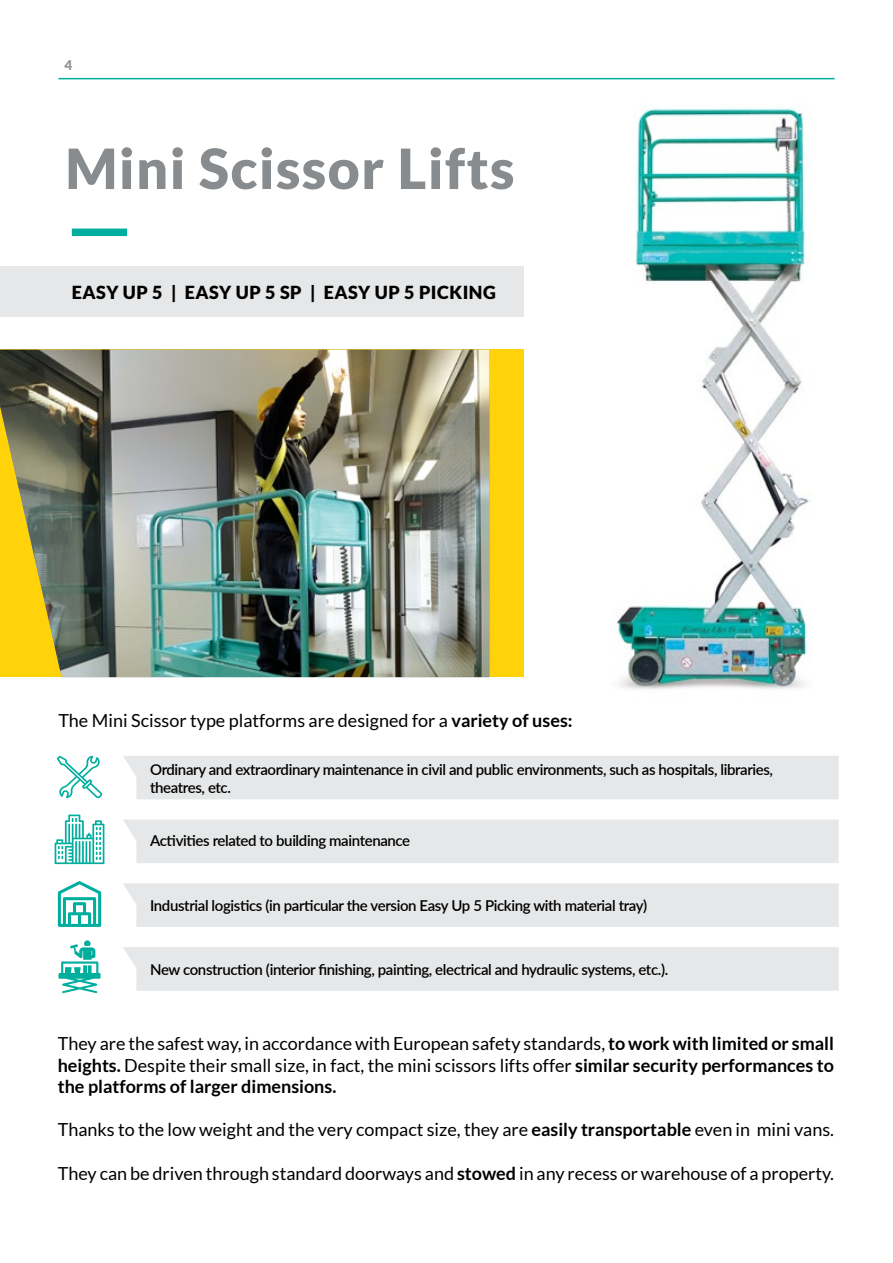
<style>
.page{position:relative;width:893px;height:1263px;background:#fff}
.page>*{position:absolute;margin:0;border:0;box-sizing:border-box;transform-origin:0 0}
.t1{font:900 55.5px "Lato";letter-spacing:.025em;color:#898c8e}
.t2{font:18px/21.6px "Lato";color:#000;text-align:justify}
.t3{font:900 18px "Lato";letter-spacing:.025em;color:#000}
.t4{font:600 15px/18px "Lato";letter-spacing:-.025em;color:#000}
.t5{font:900 13.5px "Lato";color:#939598}
.s1{font-weight:700}
</style>
<div class="page">
<hr style="left:58px;top:78px;width:777px;height:1px;background:#00ae9e">
<img style="left:617px;top:108px;width:192px;height:582px">
<div style="left:72px;top:229px;width:55px;height:7px;background:#00ae9e"></div>
<div style="left:0;top:267px;width:523px;height:50px;background:#e6e7e8"></div>
<div style="left:123px;top:756px;width:716px;height:43px;background:#e6e7e8"></div>
<div style="left:123px;top:819px;width:716px;height:44px;background:#e6e7e8"></div>
<div style="left:123px;top:883px;width:716px;height:44px;background:#e6e7e8"></div>
<div style="left:123px;top:947px;width:716px;height:44px;background:#e6e7e8"></div>
<svg style="left:55px;top:814px;width:49px;height:50px"></svg>
<svg style="left:57px;top:756px;width:45px;height:42px"></svg>
<svg style="left:59px;top:940px;width:42px;height:53px"></svg>
<svg style="left:58px;top:881px;width:43px;height:46px"></svg>
<div style="left:0;top:350px;width:523px;height:327px;background:#ffd20a"></div>
<img style="left:0;top:350px;width:489px;height:327px">
<p class="t5" style="left:65px;top:60px;width:9px">4</p>
<h1 class="t1" style="left:65px;top:146px;width:451px">Mini Scissor Lifts</h1>
<p class="t3" style="left:72px;top:285px;width:425px">EASY UP 5 | EASY UP 5 SP | EASY UP 5 PICKING</p>
<p class="t2" style="left:58px;top:711px;width:516px">The Mini Scissor type platforms are designed for a <span class="s1">variety of uses:</span></p>
<p class="t4" style="left:150px;top:762px;width:624px">Ordinary and extraordinary maintenance in civil and public environments, such as hospitals, libraries, theatres, etc.</p>
<p class="t4" style="left:150px;top:830px;width:262px">Activities related to building maintenance</p>
<p class="t4" style="left:150px;top:896px;width:498px">Industrial logistics (in particular the version Easy Up 5 Picking with material tray)</p>
<p class="t4" style="left:150px;top:960px;width:520px">New construction (interior finishing, painting, electrical and hydraulic systems, etc.).</p>
<p class="t2" style="left:58px;top:1034px;width:778px">They are the safest way, in accordance with European safety standards, <span class="s1">to work with limited or small heights.</span> Despite their small size, in fact, the mini scissors lifts offer <span class="s1">similar security performances to the platforms of larger dimensions.</span></p>
<p class="t2" style="left:58px;top:1120px;width:778px">Thanks to the low weight and the very compact size, they are <span class="s1">easily transportable</span> even in mini vans.</p>
<p class="t2" style="left:58px;top:1163px;width:778px">They can be driven through standard doorways and <span class="s1">stowed</span> in any recess or warehouse of a property.</p>
</div>
